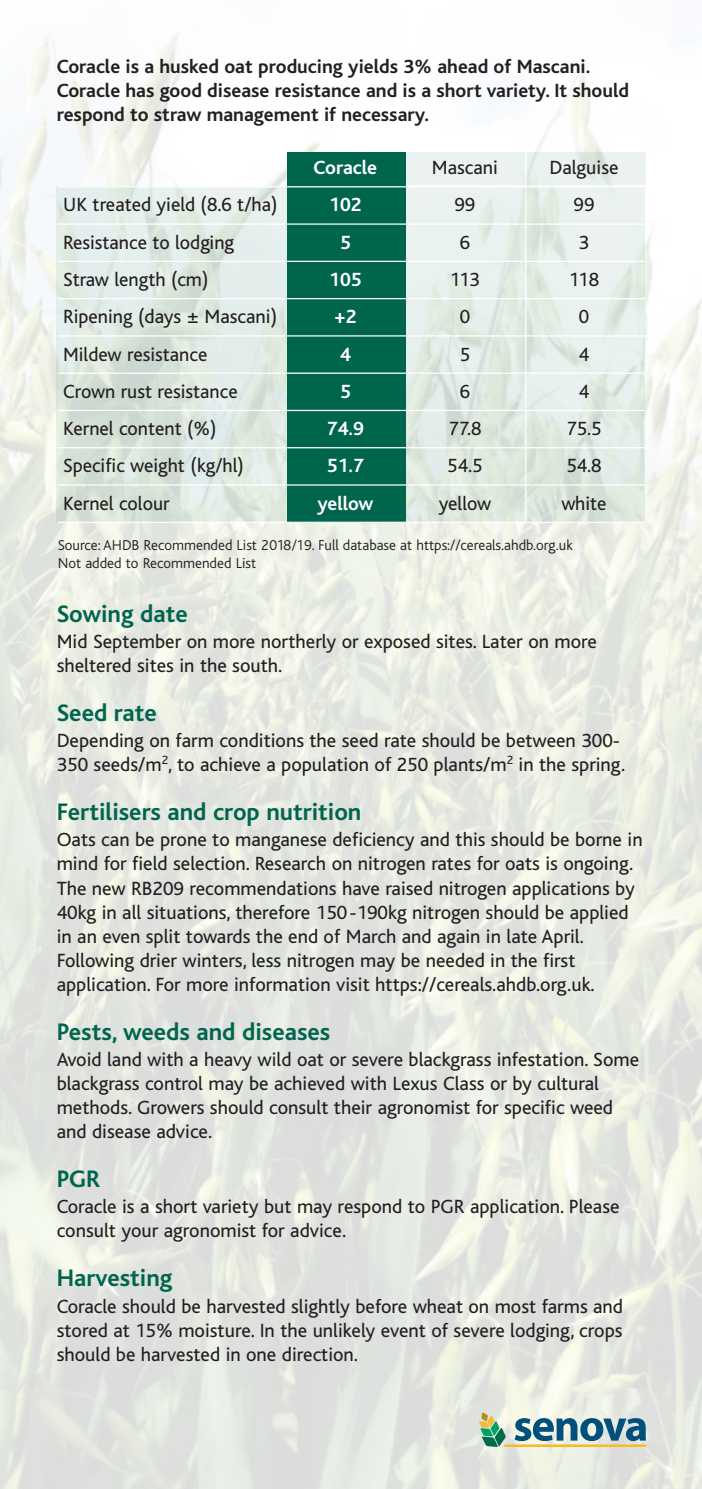
<style>
.page{position:relative;width:702px;height:1489px;background:#fff}
.page>*{position:absolute;margin:0;border:0;box-sizing:border-box;transform-origin:0 0}
.t1{font:700 25px "Bliss";color:#00654d}
.t2{font:20px/24px "Bliss";color:#231f20}
.t3{font:700 20px/24px "Bliss";color:#231f20}
.t4{font:700 20px "Bliss";color:#fff}
.t5{font:300 15px/18px "Bliss";color:#231f20}
</style>
<div class="page">
<img style="left:0;top:34px;width:702px;height:1454px">
<svg style="left:479px;top:1412px;width:167px;height:34px"></svg>
<div style="left:57px;top:186px;width:588px;height:336px;background:#00654d;opacity:.08"></div>
<div style="left:337px;top:152px;width:308px;height:33px;background:#00654d;opacity:.08"></div>
<div style="left:287px;top:152px;width:119px;height:370px;background:#00654d"></div>
<hr style="left:58px;top:186px;width:587px;height:1px;background:#fff">
<hr style="left:58px;top:223px;width:587px;height:2px;background:#fff">
<hr style="left:58px;top:261px;width:587px;height:1px;background:#fff">
<hr style="left:58px;top:298px;width:587px;height:1px;background:#fff">
<hr style="left:58px;top:335px;width:587px;height:1px;background:#fff">
<hr style="left:58px;top:372px;width:587px;height:2px;background:#fff">
<hr style="left:58px;top:410px;width:587px;height:1px;background:#fff">
<hr style="left:58px;top:447px;width:587px;height:1px;background:#fff">
<hr style="left:58px;top:484px;width:587px;height:1px;background:#fff">
<hr style="left:58px;top:521px;width:587px;height:2px;background:#fff">
<hr style="left:525px;top:152px;width:1px;height:370px;background:#fff">
<p class="t3" style="left:57px;top:56px;width:574px">Coracle is a husked oat producing yields 3% ahead of Mascani.<br>Coracle has good disease resistance and is a short variety. It should respond to straw management if necessary.</p>
<p class="t4" style="left:313px;top:161px;width:65px">Coracle</p>
<p class="t2" style="left:432px;top:158px;width:68px">Mascani</p>
<p class="t2" style="left:549px;top:158px;width:71px">Dalguise</p>
<p class="t2" style="left:63px;top:195px;width:216px">UK treated yield (8.6 t/ha)</p>
<p class="t4" style="left:329px;top:198px;width:34px">102</p>
<p class="t2" style="left:454px;top:195px;width:22px">99</p>
<p class="t2" style="left:573px;top:195px;width:22px">99</p>
<p class="t2" style="left:63px;top:232px;width:172px">Resistance to lodging</p>
<p class="t4" style="left:340px;top:235px;width:12px">5</p>
<p class="t2" style="left:460px;top:232px;width:12px">6</p>
<p class="t2" style="left:578px;top:232px;width:12px">3</p>
<p class="t2" style="left:63px;top:270px;width:147px">Straw length (cm)</p>
<p class="t4" style="left:329px;top:273px;width:34px">105</p>
<p class="t2" style="left:450px;top:270px;width:32px">113</p>
<p class="t2" style="left:569px;top:270px;width:32px">118</p>
<p class="t2" style="left:63px;top:307px;width:215px">Ripening (days ± Mascani)</p>
<p class="t4" style="left:334px;top:310px;width:24px">+2</p>
<p class="t2" style="left:460px;top:307px;width:12px">0</p>
<p class="t2" style="left:578px;top:307px;width:12px">0</p>
<p class="t2" style="left:63px;top:344px;width:146px">Mildew resistance</p>
<p class="t4" style="left:340px;top:347px;width:12px">4</p>
<p class="t2" style="left:460px;top:344px;width:12px">5</p>
<p class="t2" style="left:578px;top:344px;width:12px">4</p>
<p class="t2" style="left:63px;top:381px;width:176px">Crown rust resistance</p>
<p class="t4" style="left:340px;top:384px;width:12px">5</p>
<p class="t2" style="left:460px;top:381px;width:12px">6</p>
<p class="t2" style="left:578px;top:381px;width:12px">4</p>
<p class="t2" style="left:63px;top:419px;width:155px">Kernel content (%)</p>
<p class="t4" style="left:327px;top:422px;width:38px">74.9</p>
<p class="t2" style="left:448px;top:419px;width:35px">77.8</p>
<p class="t2" style="left:566px;top:419px;width:37px">75.5</p>
<p class="t2" style="left:63px;top:456px;width:182px">Specific weight (kg/hl)</p>
<p class="t4" style="left:327px;top:459px;width:38px">51.7</p>
<p class="t2" style="left:447px;top:456px;width:37px">54.5</p>
<p class="t2" style="left:566px;top:456px;width:37px">54.8</p>
<p class="t2" style="left:63px;top:493px;width:108px">Kernel colour</p>
<p class="t4" style="left:317px;top:496px;width:57px">yellow</p>
<p class="t2" style="left:438px;top:493px;width:54px">yellow</p>
<p class="t2" style="left:561px;top:493px;width:47px">white</p>
<p class="t5" style="left:58px;top:538px;width:516px">Source: AHDB Recommended List 2018/19. Full database at https://cereals.ahdb.org.uk<br>Not added to Recommended List</p>
<p class="t1" style="left:57px;top:605px;width:133px">Sowing date</p>
<p class="t2" style="left:57px;top:631px;width:541px">Mid September on more northerly or exposed sites. Later on more sheltered sites in the south.</p>
<p class="t1" style="left:57px;top:704px;width:102px">Seed rate</p>
<p class="t2" style="left:57px;top:731px;width:570px">Depending on farm conditions the seed rate should be between 300-<br>350 seeds/m<sup>2</sup>, to achieve a population of 250 plants/m<sup>2</sup> in the spring.</p>
<p class="t1" style="left:57px;top:804px;width:306px">Fertilisers and crop nutrition</p>
<p class="t2" style="left:57px;top:830px;width:587px">Oats can be prone to manganese deficiency and this should be borne in mind for field selection. Research on nitrogen rates for oats is ongoing.<br>The new RB209 recommendations have raised nitrogen applications by 40kg in all situations, therefore 150-190kg nitrogen should be applied in an even split towards the end of March and again in late April.<br>Following drier winters, less nitrogen may be needed in the first application. For more information visit https://cereals.ahdb.org.uk.</p>
<p class="t1" style="left:57px;top:1023px;width:275px">Pests, weeds and diseases</p>
<p class="t2" style="left:57px;top:1049px;width:584px">Avoid land with a heavy wild oat or severe blackgrass infestation. Some blackgrass control may be achieved with Lexus Class or by cultural methods. Growers should consult their agronomist for specific weed and disease advice.</p>
<p class="t1" style="left:57px;top:1170px;width:45px">PGR</p>
<p class="t2" style="left:57px;top:1196px;width:564px">Coracle is a short variety but may respond to PGR application. Please consult your agronomist for advice.</p>
<p class="t1" style="left:57px;top:1269px;width:117px">Harvesting</p>
<p class="t2" style="left:57px;top:1296px;width:568px;text-align:justify">Coracle should be harvested slightly before wheat on most farms and stored at 15% moisture. In the unlikely event of severe lodging, crops should be harvested in one direction.</p>
</div>
